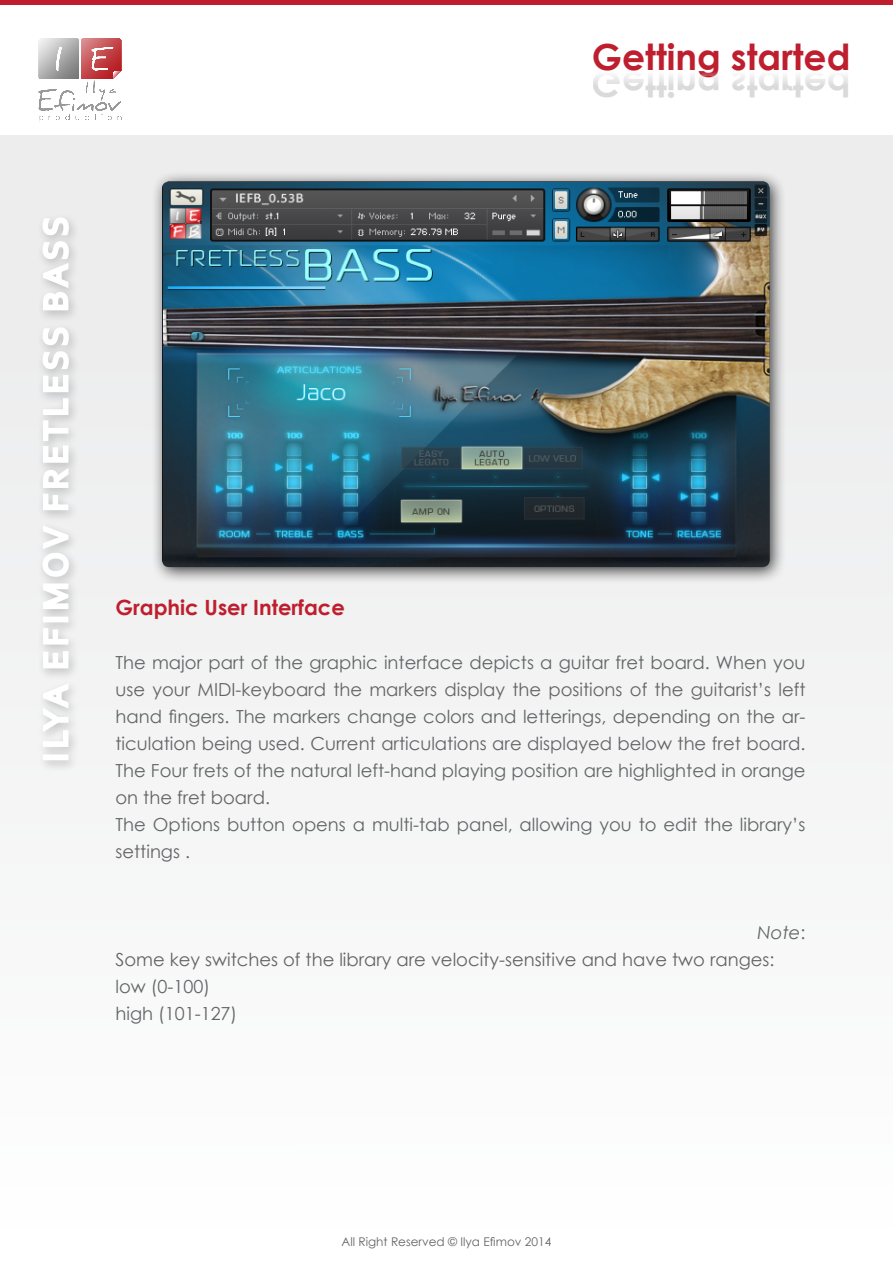
<style>
.page{position:relative;width:893px;height:1263px;background:#fff}
.page>*{position:absolute;margin:0;border:0;box-sizing:border-box;transform-origin:0 0}
.t1{font:700 21px "Century Gothic";color:#be1e2d}
.t2{font:18px/27px "Century Gothic";color:#636466}
.t3{font:12px "Century Gothic";color:#636466}
.s1{font-style:italic}
</style>
<div class="page">
<div style="left:0;top:136px;width:893px;height:1127px;background:#f6f6f7"></div>
<hr style="left:0;top:0;width:893px;height:4px;background:#be1e2d">
<img style="left:38px;top:38px;width:84px;height:84px">
<div style="left:36px;top:212px;width:44px;height:560px;background:#000;opacity:.22"></div>
<svg style="left:40px;top:681px;width:31px;height:67px"></svg>
<svg style="left:41px;top:627px;width:29px;height:43px"></svg>
<svg style="left:40px;top:523px;width:31px;height:88px"></svg>
<svg style="left:41px;top:215px;width:30px;height:297px"></svg>
<div style="left:151px;top:170px;width:636px;height:414px;background:#000;opacity:.75"></div>
<img style="left:162px;top:181px;width:608px;height:386px">
<p class="t1" style="left:116px;top:591px;width:231px">Graphic User Interface</p>
<p class="t2" style="left:116px;top:648px;width:691px">The major part of the graphic interface depicts a guitar fret board. When you use your MIDI-keyboard the markers display the positions of the guitarist’s left hand fingers. The markers change colors and letterings, depending on the ar&shy;ticulation being used. Current articulations are displayed below the fret board.<br>The Four frets of the natural left-hand playing position are highlighted in orange on the fret board.<br>The Options button opens a multi-tab panel, allowing you to edit the library’s settings .</p>
<p class="t2" style="left:116px;top:918px;width:691px;text-indent:642px"><span class="s1">Note</span>:<br>Some key switches of the library are velocity-sensitive and have two ranges: low (0-100)<br>high (101-127)</p>
<p class="t3" style="left:341px;top:1233px;width:211px">All Right Reserved © Ilya Efimov 2014</p>
</div>
